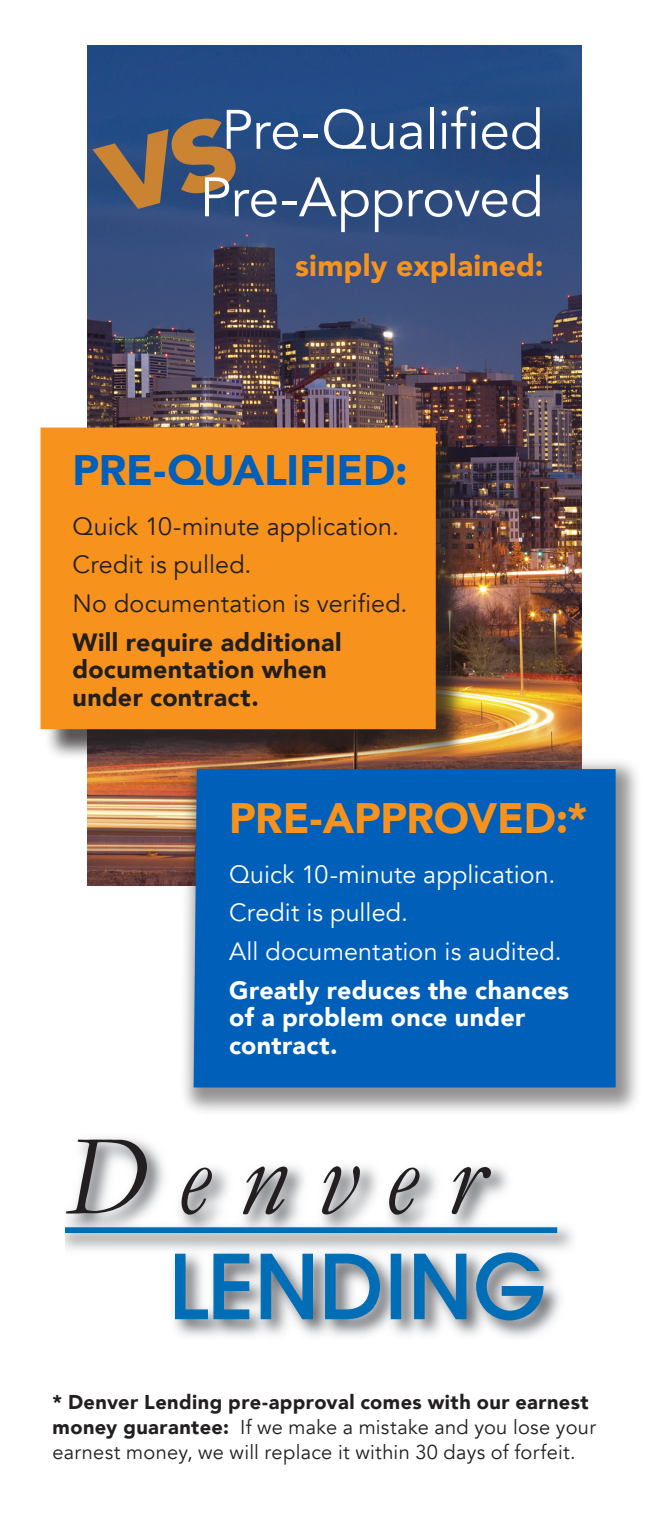
<style>
.page{position:relative;width:661px;height:1530px;background:#fff}
.page>*{position:absolute;margin:0;border:0;box-sizing:border-box;transform-origin:0 0}
.t1{font:55px/67.5px "Avenir";letter-spacing:-.005em;color:#fff;text-align:center}
.t2{font:900 42.5px "Avenir";letter-spacing:-.005em;color:#005fb9}
.t3{font:900 42.5px "Avenir";letter-spacing:-.01em;color:#f7931d}
.t4{font:900 30px "Avenir";letter-spacing:.005em;color:#f7931d}
.t5{font:25px "Avenir";letter-spacing:.005em;color:#231f20}
.t6{font:25px "Avenir";letter-spacing:.005em;color:#fff}
.t7{font:900 25px/27.5px "Avenir";letter-spacing:.015em;color:#231f20}
.t8{font:900 25px/27.5px "Avenir";letter-spacing:.01em;color:#fff}
.t9{font:20px/25px "Avenir";letter-spacing:.015em;color:#231f20}
.s1{font-weight:900}
</style>
<div class="page">
<img style="left:87px;top:45px;width:494px;height:841px">
<div style="left:44px;top:431px;width:422px;height:330px;background:#231f20;opacity:.75"></div>
<div style="left:41px;top:428px;width:395px;height:301px;background:#f7931d"></div>
<div style="left:179px;top:757px;width:463px;height:360px;background:#231f20;opacity:.49"></div>
<div style="left:193px;top:769px;width:422px;height:319px;background:#005fb9"></div>
<img style="left:65px;top:1137px;width:508px;height:200px">
<svg style="left:175px;top:1254px;width:74px;height:65px;background:#689dc0"></svg>
<svg style="left:261px;top:1254px;width:52px;height:65px;background:#5796bf"></svg>
<svg style="left:325px;top:1254px;width:55px;height:65px;background:#5f97bd"></svg>
<svg style="left:390px;top:1254px;width:11px;height:65px"></svg>
<svg style="left:414px;top:1254px;width:52px;height:65px;background:#5795be"></svg>
<svg style="left:476px;top:1252px;width:67px;height:68px;background:#6e9ebe"></svg>
<svg style="left:66px;top:1140px;width:81px;height:74px"></svg>
<svg style="left:181px;top:1168px;width:31px;height:47px"></svg>
<svg style="left:243px;top:1167px;width:44px;height:47px;background:#8d8c8e"></svg>
<svg style="left:322px;top:1166px;width:38px;height:49px;background:#9e9ea0"></svg>
<svg style="left:389px;top:1168px;width:30px;height:47px"></svg>
<svg style="left:451px;top:1167px;width:40px;height:47px"></svg>
<svg style="left:65px;top:1227px;width:492px;height:6px;background:#0a73b8"></svg>
<svg style="left:92px;top:113px;width:149px;height:103px;background:#274b82"></svg>
<p class="t1" style="left:200px;top:97px;width:345px">Pre-Qualified<br>Pre-Approved</p>
<p class="t4" style="left:295px;top:240px;width:250px">simply explained:</p>
<p class="t2" style="left:73px;top:433px;width:337px">PRE-QUALIFIED:</p>
<p class="t5" style="left:73px;top:511px;width:328px">Quick 10-minute application.</p>
<p class="t5" style="left:73px;top:550px;width:180px">Credit is pulled.</p>
<p class="t5" style="left:73px;top:589px;width:336px">No documentation is verified.</p>
<p class="t7" style="left:73px;top:628px;width:270px">Will require additional documentation when under contract.</p>
<p class="t3" style="left:229px;top:781px;width:360px">PRE-APPROVED:*</p>
<p class="t6" style="left:229px;top:859px;width:328px">Quick 10-minute application.</p>
<p class="t6" style="left:229px;top:898px;width:180px">Credit is pulled.</p>
<p class="t6" style="left:229px;top:937px;width:334px">All documentation is audited.</p>
<p class="t8" style="left:229px;top:976px;width:341px">Greatly reduces the chances of a problem once under contract.</p>
<p class="t9" style="left:53px;top:1390px;width:545px"><span class="s1">* Denver Lending pre-approval comes with our earnest money guarantee:</span> If we make a mistake and you lose your earnest money, we will replace it within 30 days of forfeit.</p>
</div>
